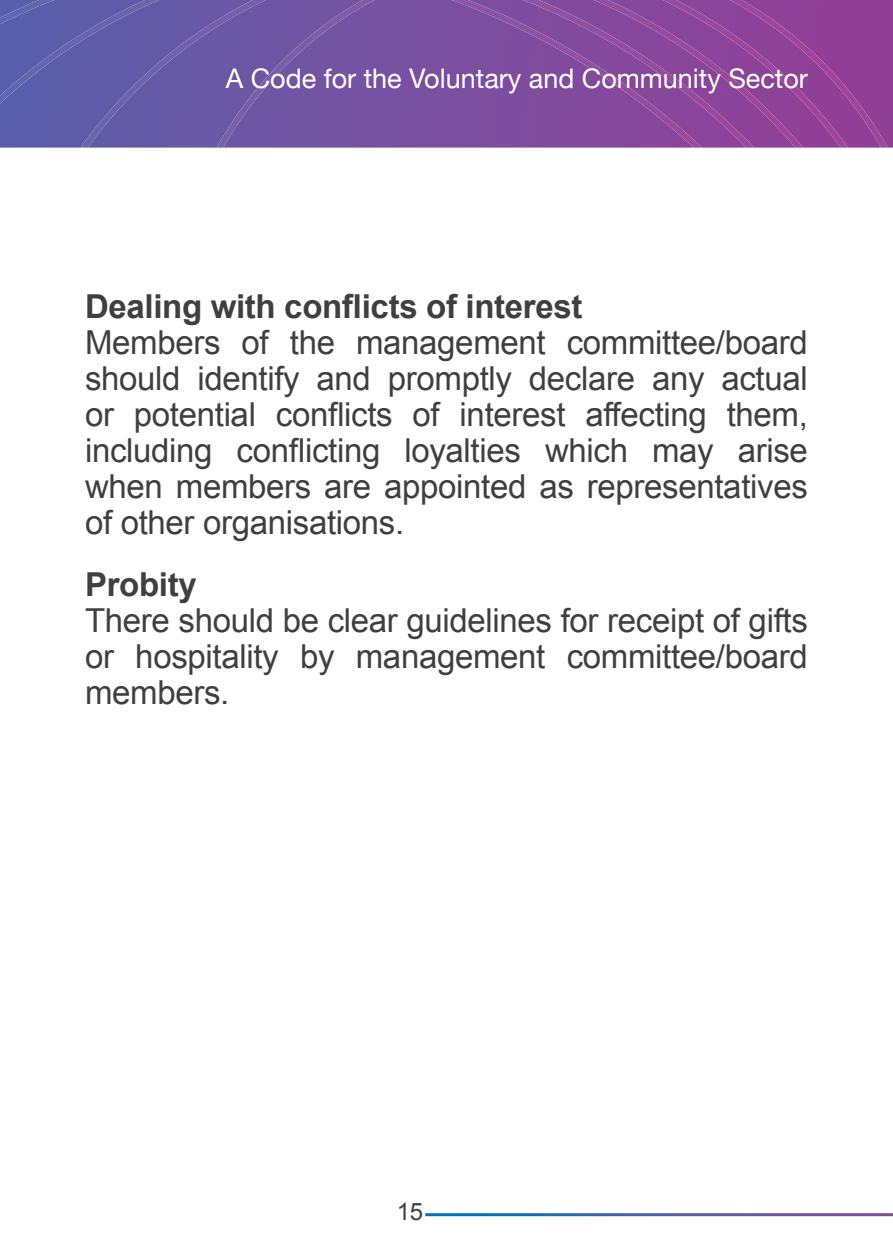
<style>
.page{position:relative;width:893px;height:1259px;background:#fff}
.page>*{position:absolute;margin:0;border:0;box-sizing:border-box;transform-origin:0 0}
.t1{font:33px/36px "Arial";letter-spacing:-.01em;color:#3f3f40}
.t2{font:27px "Helvetica Neue";color:#fff}
.t3{font:24px "Arial";color:#3f3f40}
.s1{font-weight:700}
</style>
<div class="page">
<svg style="left:848px;top:0;width:40px;height:148px;background:#914097"></svg>
<svg style="left:803px;top:0;width:45px;height:148px;background:#924198"></svg>
<svg style="left:754px;top:0;width:49px;height:148px;background:#914499"></svg>
<svg style="left:702px;top:0;width:52px;height:148px;background:#8e469a"></svg>
<svg style="left:406px;top:0;width:296px;height:148px;background:#824c9e"></svg>
<svg style="left:0;top:0;width:406px;height:148px;background:#6959a6"></svg>
<p class="t2" style="left:226px;top:62px;width:584px">A Code for the Voluntary and Community Sector</p>
<p class="t1" style="left:85px;top:288px;width:724px"><span class="s1">Dealing with conflicts of interest<br></span>Members of the management committee/board should identify and promptly declare any actual or potential conflicts of interest affecting them, including conflicting loyalties which may arise when members are appointed as representatives of other organisations.</p>
<p class="t1" style="left:85px;top:566px;width:724px"><span class="s1">Probity<br></span>There should be clear guidelines for receipt of gifts or hospitality by management committee/board members.</p>
<p class="t3" style="left:397px;top:1198px;width:28px">15</p>
</div>
